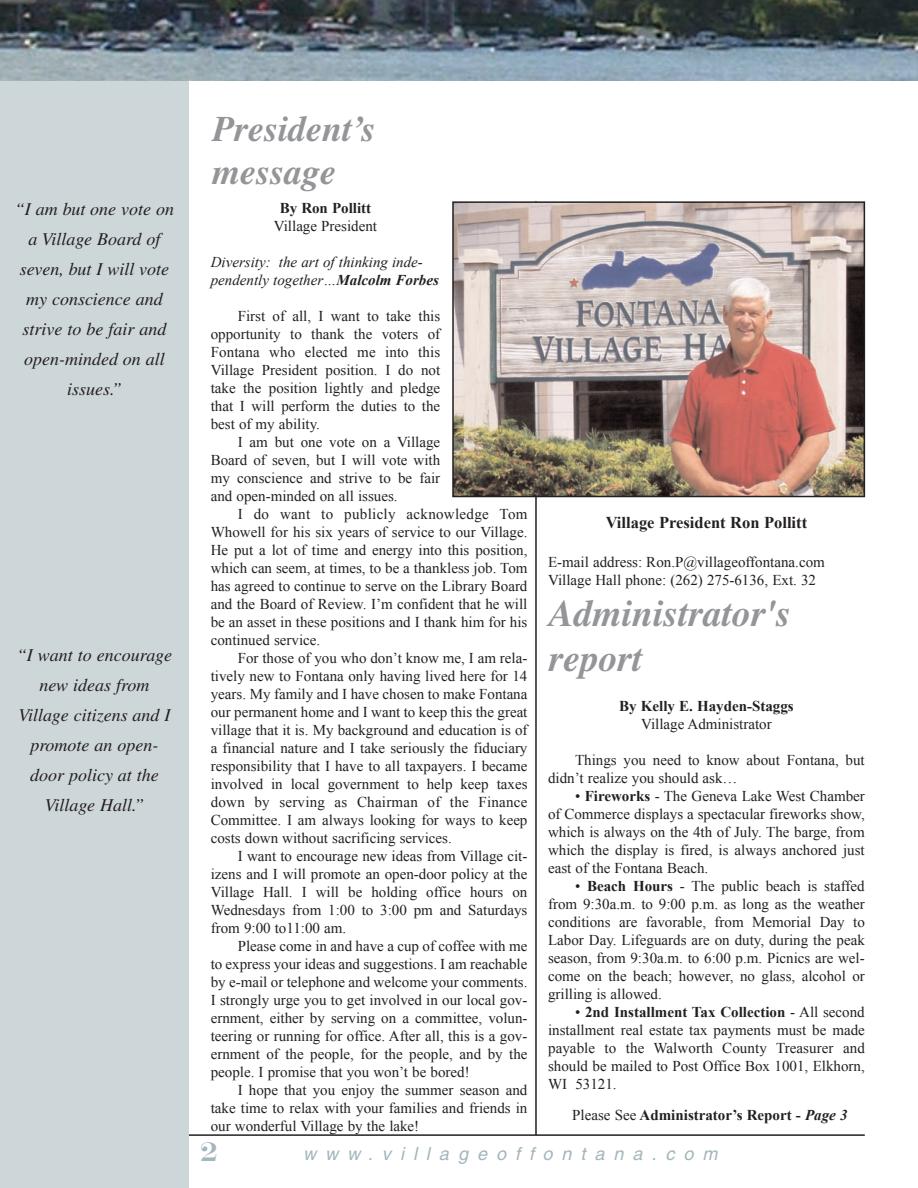
<style>
.page{position:relative;width:918px;height:1188px;background:#fff}
.page>*{position:absolute;margin:0;border:0;box-sizing:border-box;transform-origin:0 0}
.t1{font:italic 700 37.5px/45px "Times";color:#939598}
.t2{font:italic 700 36px/43.2px "Times";color:#939598}
.t3{font:27px "Engravers";color:#a3b6bc}
.t4{font:italic 18px/30px "Times";color:#231f20;text-align:center}
.t5{font:italic 18px "Helvetica";color:#a3b6bc}
.t6{font:700 16.5px "Times New Roman";color:#231f20}
.t7{font:15px/18px "Times New Roman";color:#231f20;text-align:justify}
.t8{font:700 15px "Times New Roman";color:#231f20}
.t9{font:italic 15px/18px "Times New Roman";color:#231f20}
.s1{font-weight:700}
.s2{font-weight:400}
.s3{font-style:italic}
</style>
<div class="page">
<div style="left:0;top:79px;width:189px;height:1109px;background:#cdd6d9"></div>
<hr style="left:535px;top:201px;width:2px;height:934px;background:#231f20">
<hr style="left:189px;top:1134px;width:676px;height:2px;background:#231f20">
<img style="left:0;top:0;width:918px;height:81px">
<img style="left:455px;top:204px;width:407px;height:290px">
<div style="left:452px;top:201px;width:413px;height:296px;border:2px solid #231f20"></div>
<p class="t4" style="left:15px;top:196px;width:161px">“I am but one vote on a Village Board of seven, but I will vote my conscience and strive to be fair and open-minded on all issues.”</p>
<p class="t4" style="left:17px;top:641px;width:157px">“I want to encourage new ideas from<br>Village citizens and I promote an open&shy;door policy at the<br>Village Hall.”</p>
<h2 class="t2" style="left:212px;top:111px;width:165px">President’s message</h2>
<p class="t8" style="left:280px;top:200px;width:93px">By Ron Pollitt</p>
<p class="t7" style="left:274px;top:217px;width:105px">Village President</p>
<p class="t9" style="left:211px;top:253px;width:230px">Diversity: the art of thinking inde&shy;pendently together…<span class="s1">Malcolm Forbes</span></p>
<p class="t7" style="left:211px;top:307px;width:231px;text-indent:27px">First of all, I want to take this opportunity to thank the voters of Fontana who elected me into this Village President position. I do not take the position lightly and pledge that I will perform the duties to the best of my ability.</p>
<p class="t7" style="left:211px;top:433px;width:231px;text-indent:27px">I am but one vote on a Village Board of seven, but I will vote with my conscience and strive to be fair and open-minded on all issues.</p>
<p class="t7" style="left:211px;top:505px;width:318px;text-indent:27px">I do want to publicly acknowledge Tom Whowell for his six years of service to our Village.<br>He put a lot of time and energy into this position, which can seem, at times, to be a thankless job. Tom has agreed to continue to serve on the Library Board and the Board of Review. I’m confident that he will be an asset in these positions and I thank him for his continued service.</p>
<p class="t7" style="left:211px;top:649px;width:318px;text-indent:27px">For those of you who don’t know me, I am rela&shy;tively new to Fontana only having lived here for 14 years. My family and I have chosen to make Fontana our permanent home and I want to keep this the great village that it is. My background and education is of a financial nature and I take seriously the fiduciary responsibility that I have to all taxpayers. I became involved in local government to help keep taxes down by serving as Chairman of the Finance Committee. I am always looking for ways to keep costs down without sacrificing services.</p>
<p class="t7" style="left:211px;top:847px;width:318px;text-indent:27px">I want to encourage new ideas from Village cit&shy;izens and I will promote an open-door policy at the Village Hall. I will be holding office hours on Wednesdays from 1:00 to 3:00 pm and Saturdays from 9:00 to11:00 am.</p>
<p class="t7" style="left:211px;top:937px;width:318px;text-indent:27px">Please come in and have a cup of coffee with me to express your ideas and suggestions. I am reachable by e-mail or telephone and welcome your comments.<br>I strongly urge you to get involved in our local gov&shy;ernment, either by serving on a committee, volun&shy;teering or running for office. After all, this is a gov&shy;ernment of the people, for the people, and by the people. I promise that you won’t be bored!</p>
<p class="t7" style="left:211px;top:1081px;width:318px;text-indent:27px">I hope that you enjoy the summer season and take time to relax with your families and friends in our wonderful Village by the lake!</p>
<h3 class="t3" style="left:200px;top:1136px;width:19px">2</h3>
<p class="t5" style="left:303px;top:1147px;width:420px">www.villageoffontana.com</p>
<p class="t6" style="left:606px;top:514px;width:203px">Village President Ron Pollitt</p>
<p class="t7" style="left:548px;top:553px;width:278px">E-mail address: Ron.P@villageoffontana.com<br>Village Hall phone: (262) 275-6136, Ext. 32</p>
<h1 class="t1" style="left:549px;top:594px;width:243px">Administrator's report</h1>
<p class="t8" style="left:619px;top:697px;width:176px">By Kelly E. Hayden-Staggs</p>
<p class="t7" style="left:641px;top:715px;width:132px">Village Administrator</p>
<p class="t7" style="left:548px;top:751px;width:318px;text-indent:27px">Things you need to know about Fontana, but didn’t realize you should ask…</p>
<p class="t7" style="left:548px;top:787px;width:318px;text-indent:27px">• <span class="s1">Fireworks</span> - The Geneva Lake West Chamber of Commerce displays a spectacular fireworks show, which is always on the 4th of July. The barge, from which the display is fired, is always anchored just east of the Fontana Beach.</p>
<p class="t7" style="left:548px;top:877px;width:318px;text-indent:27px">• <span class="s1">Beach Hours</span> - The public beach is staffed from 9:30a.m. to 9:00 p.m. as long as the weather conditions are favorable, from Memorial Day to Labor Day. Lifeguards are on duty, during the peak season, from 9:30a.m. to 6:00 p.m. Picnics are wel&shy;come on the beach; however, no glass, alcohol or grilling is allowed.</p>
<p class="t7" style="left:548px;top:1003px;width:318px;text-indent:27px">• <span class="s1">2nd Installment Tax Collection</span> - All second installment real estate tax payments must be made payable to the Walworth County Treasurer and should be mailed to Post Office Box 1001, Elkhorn, WI 53121.</p>
<p class="t8" style="left:572px;top:1106px;width:277px"><span class="s2">Please See</span> Administrator’s Report - <span class="s3">Page 3</span></p>
</div>
